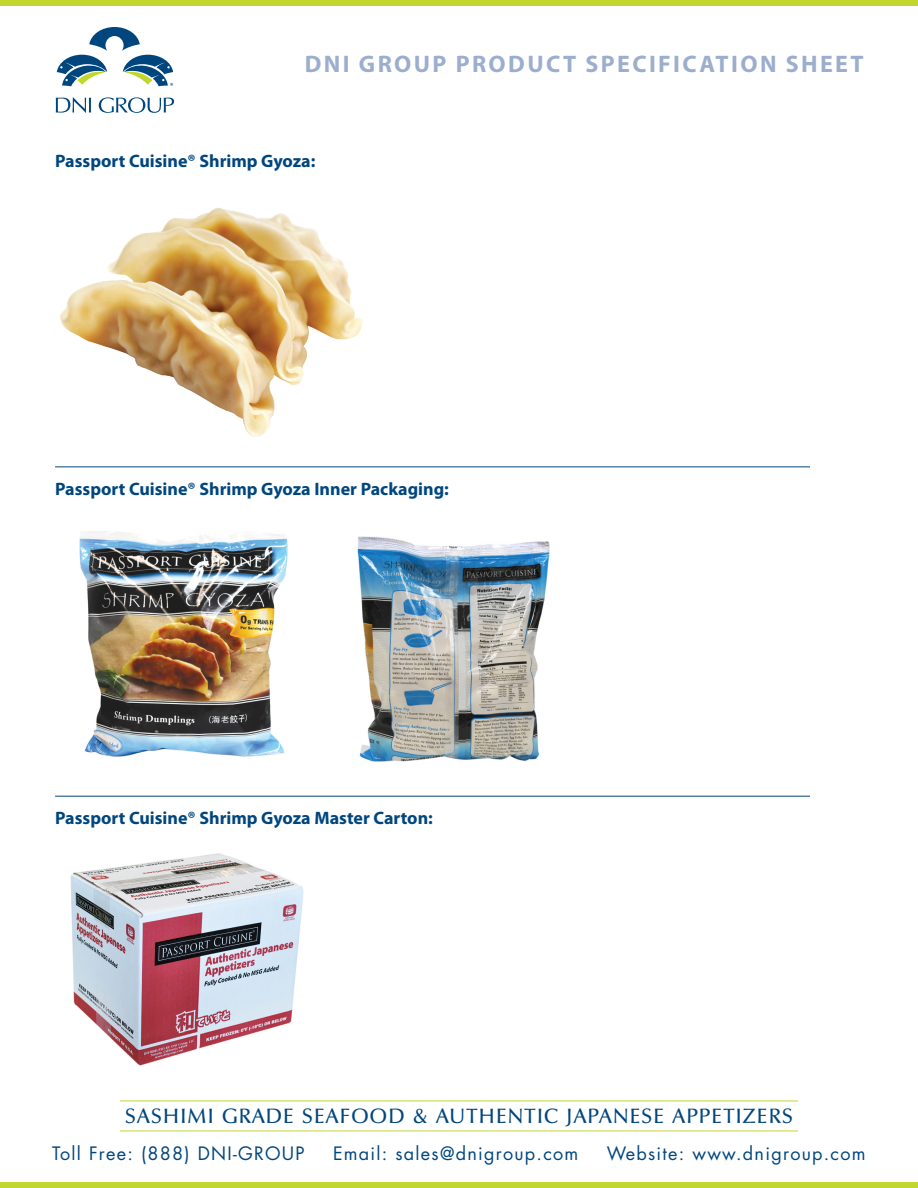
<style>
.page{position:relative;width:918px;height:1188px;background:#fff}
.page>*{position:absolute;margin:0;border:0;box-sizing:border-box;transform-origin:0 0}
.t1{font:700 24px "Myriad Pro";letter-spacing:.1em;color:#9caecd}
.t2{font:600 21px "Zapf Humanist 601 BT";letter-spacing:.06em;color:#00467e}
.t3{font:700 18px "Myriad Pro";color:#00467e}
.t4{font:18px "Futura";letter-spacing:.07em;color:#00467e}
</style>
<div class="page">
<hr style="left:120px;top:1101px;width:678px;height:1px;background:#c1d72f">
<hr style="left:120px;top:1131px;width:678px;height:1px;background:#c1d72f">
<svg style="left:56px;top:97px;width:35px;height:16px"></svg>
<svg style="left:99px;top:97px;width:75px;height:16px"></svg>
<svg style="left:57px;top:27px;width:116px;height:59px"></svg>
<hr style="left:55px;top:466px;width:755px;height:1px;background:#00467e">
<hr style="left:55px;top:796px;width:755px;height:1px;background:#00467e">
<div style="left:0;top:0;width:918px;height:5px;background:#c1d72f"></div>
<div style="left:0;top:1182px;width:918px;height:6px;background:#c1d72f"></div>
<img style="left:70px;top:853px;width:233px;height:213px">
<img style="left:60px;top:208px;width:302px;height:228px">
<img style="left:79px;top:531px;width:209px;height:226px">
<img style="left:357px;top:536px;width:193px;height:225px">
<p class="t1" style="left:305px;top:48px;width:560px">DNI GROUP PRODUCT SPECIFICATION SHEET</p>
<p class="t3" style="left:55px;top:149px;width:262px">Passport Cuisine® Shrimp Gyoza:</p>
<p class="t3" style="left:55px;top:477px;width:395px">Passport Cuisine® Shrimp Gyoza Inner Packaging:</p>
<p class="t3" style="left:55px;top:806px;width:379px">Passport Cuisine® Shrimp Gyoza Master Carton:</p>
<p class="t2" style="left:125px;top:1103px;width:669px">SASHIMI GRADE SEAFOOD &amp; AUTHENTIC JAPANESE APPETIZERS</p>
<p class="t4" style="left:52px;top:1141px;width:254px">Toll Free: (888) DNI-GROUP</p>
<p class="t4" style="left:333px;top:1141px;width:247px">Email: sales@dnigroup.com</p>
<p class="t4" style="left:607px;top:1141px;width:260px">Website: www.dnigroup.com</p>
</div>
